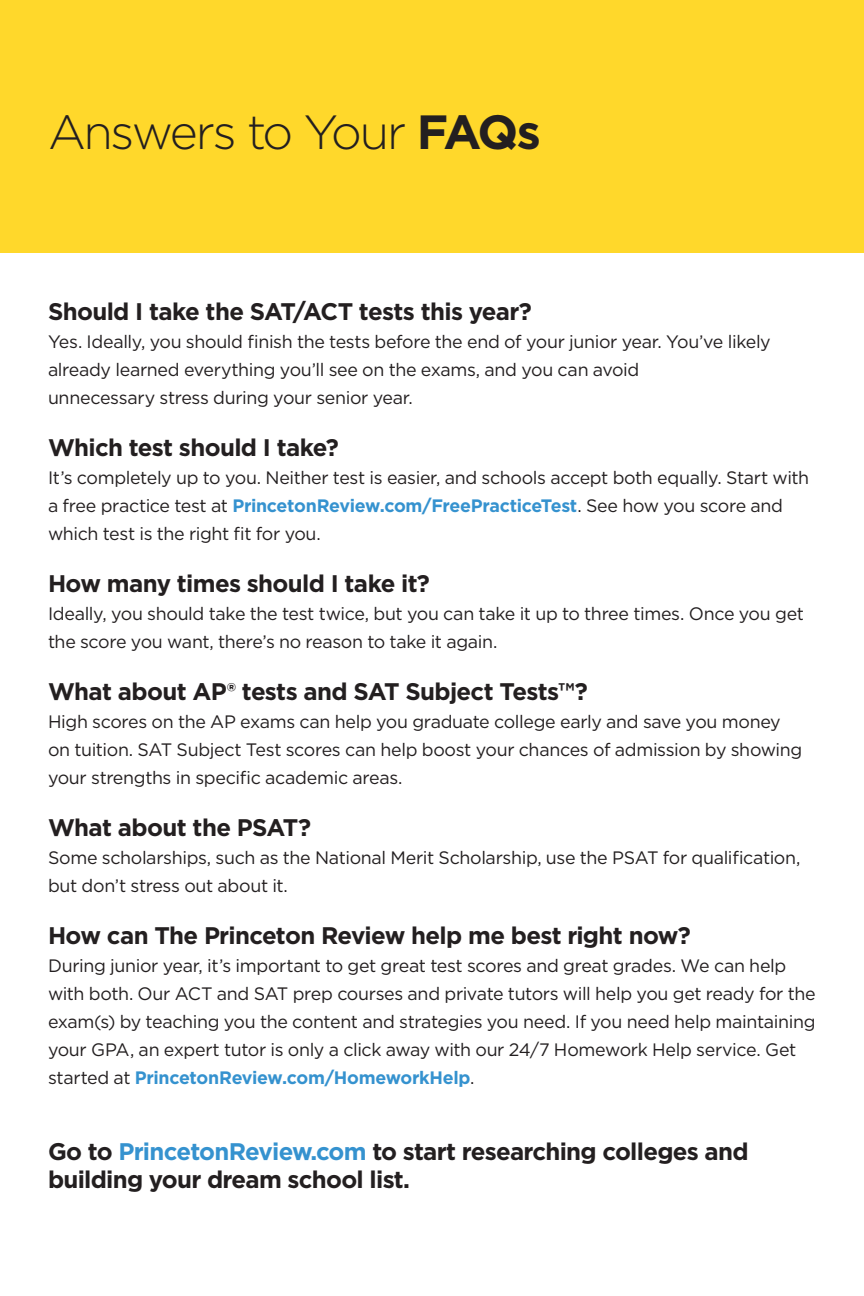
<style>
.page{position:relative;width:864px;height:1296px;background:#fff}
.page>*{position:absolute;margin:0;border:0;box-sizing:border-box;transform-origin:0 0}
.head1{font:300 48px "Gotham";letter-spacing:-.05em;color:#231f20}
.faq_hd{font:700 24px/28px "Gotham";letter-spacing:-.03em;color:#231f20}
.faq_text{font:18px/28px "Gotham";letter-spacing:-.02em;color:#231f20}
.s1{font-weight:700}
.s2{font-weight:700;color:#3592cf}
.s3{color:#3592cf}
</style>
<div class="page">
<div style="left:0;top:0;width:864px;height:252px;background:#ffd82b"></div>
<p class="head1" style="left:48px;top:102px;width:495px">Answers to Your <span class="s1">FAQs</span></p>
<p class="faq_hd" style="left:48px;top:297px;width:486px">Should I take the SAT/ACT tests this year?</p>
<p class="faq_text" style="left:48px;top:327px;width:724px">Yes. Ideally, you should finish the tests before the end of your junior year. You’ve likely already learned everything you’ll see on the exams, and you can avoid<br>unnecessary stress during your senior year.</p>
<p class="faq_hd" style="left:48px;top:433px;width:292px">Which test should I take?</p>
<p class="faq_text" style="left:48px;top:463px;width:763px">It’s completely up to you. Neither test is easier, and schools accept both equally. Start with a free practice test at <span class="s2">PrincetonReview.com/FreePracticeTest</span>. See how you score and which test is the right fit for you.</p>
<p class="faq_hd" style="left:48px;top:569px;width:383px">How many times should I take it?</p>
<p class="faq_text" style="left:48px;top:599px;width:757px">Ideally, you should take the test twice, but you can take it up to three times. Once you get the score you want, there’s no reason to take it again.</p>
<p class="faq_hd" style="left:48px;top:677px;width:541px">What about AP® tests and SAT Subject Tests™?</p>
<p class="faq_text" style="left:48px;top:707px;width:756px">High scores on the AP exams can help you graduate college early and save you money on tuition. SAT Subject Test scores can help boost your chances of admission by showing your strengths in specific academic areas.</p>
<p class="faq_hd" style="left:48px;top:813px;width:265px">What about the PSAT?</p>
<p class="faq_text" style="left:48px;top:843px;width:754px">Some scholarships, such as the National Merit Scholarship, use the PSAT for qualification, but don’t stress out about it.</p>
<p class="faq_hd" style="left:48px;top:921px;width:644px">How can The Princeton Review help me best right now?</p>
<p class="faq_text" style="left:48px;top:951px;width:769px">During junior year, it’s important to get great test scores and great grades. We can help with both. Our ACT and SAT prep courses and private tutors will help you get ready for the exam(s) by teaching you the content and strategies you need. If you need help maintaining your GPA, an expert tutor is only a click away with our 24/7 Homework Help service. Get started at <span class="s2">PrincetonReview.com/HomeworkHelp</span>.</p>
<p class="faq_hd" style="left:48px;top:1137px;width:702px">Go to <span class="s3">PrincetonReview.com</span> to start researching colleges and building your dream school list.</p>
</div>
